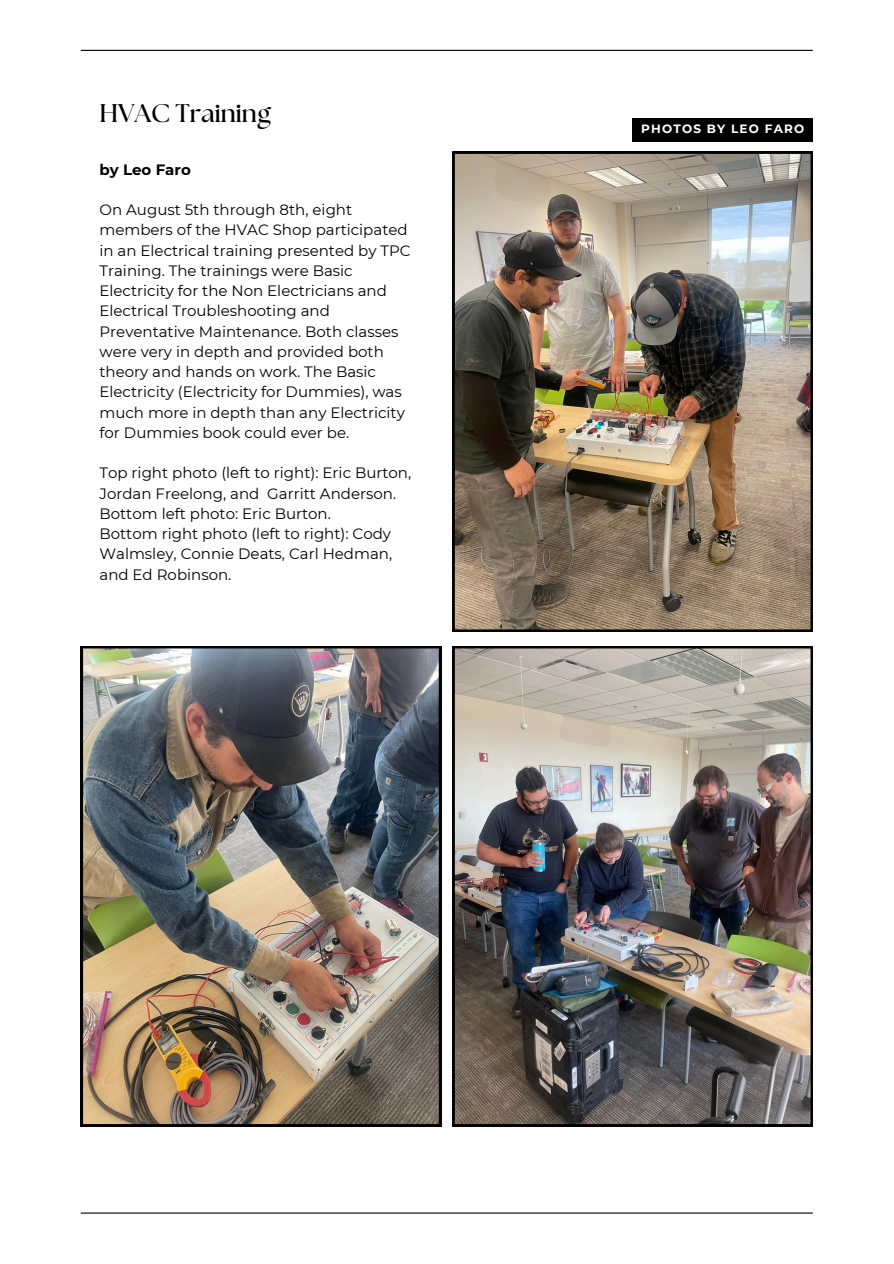
<style>
.page{position:relative;width:894px;height:1264px;background:#fff}
.page>*{position:absolute;margin:0;border:0;box-sizing:border-box;transform-origin:0 0}
.t1{font:700 25.5px "The Seasons";color:#000}
.t2{font:15px/20.2px "Montserrat";color:#000}
.t3{font:700 15px "Montserrat";color:#000}
.t4{font:700 12px "Montserrat";letter-spacing:.1em;color:#fff}
</style>
<div class="page">
<hr style="left:81px;top:50px;width:731px;height:1px;background:#000">
<hr style="left:81px;top:1212px;width:731px;height:1px;background:#000">
<img style="left:452px;top:646px;width:360px;height:480px">
<img style="left:81px;top:646px;width:360px;height:480px">
<img style="left:452px;top:152px;width:360px;height:479px">
<div style="left:631px;top:118px;width:181px;height:23px;background:#000"></div>
<p class="t1" style="left:99px;top:101px;width:173px">HVAC Training</p>
<p class="t3" style="left:99px;top:160px;width:93px">by Leo Faro</p>
<p class="t2" style="left:99px;top:199px;width:312px">On August 5th through 8th, eight members of the HVAC Shop participated in an Electrical training presented by TPC Training. The trainings were Basic Electricity for the Non Electricians and Electrical Troubleshooting and Preventative Maintenance. Both classes were very in depth and provided both theory and hands on work. The Basic Electricity (Electricity for Dummies), was much more in depth than any Electricity for Dummies book could ever be.</p>
<p class="t2" style="left:99px;top:463px;width:313px">Top right photo (left to right): Eric Burton,<br>Jordan Freelong, and Garritt Anderson.<br>Bottom left photo: Eric Burton.</p>
<p class="t2" style="left:99px;top:523px;width:294px;text-align:justify">Bottom right photo (left to right): Cody Walmsley, Connie Deats, Carl Hedman, and Ed Robinson.</p>
<p class="t4" style="left:641px;top:122px;width:164px">PHOTOS BY LEO FARO</p>
</div>
